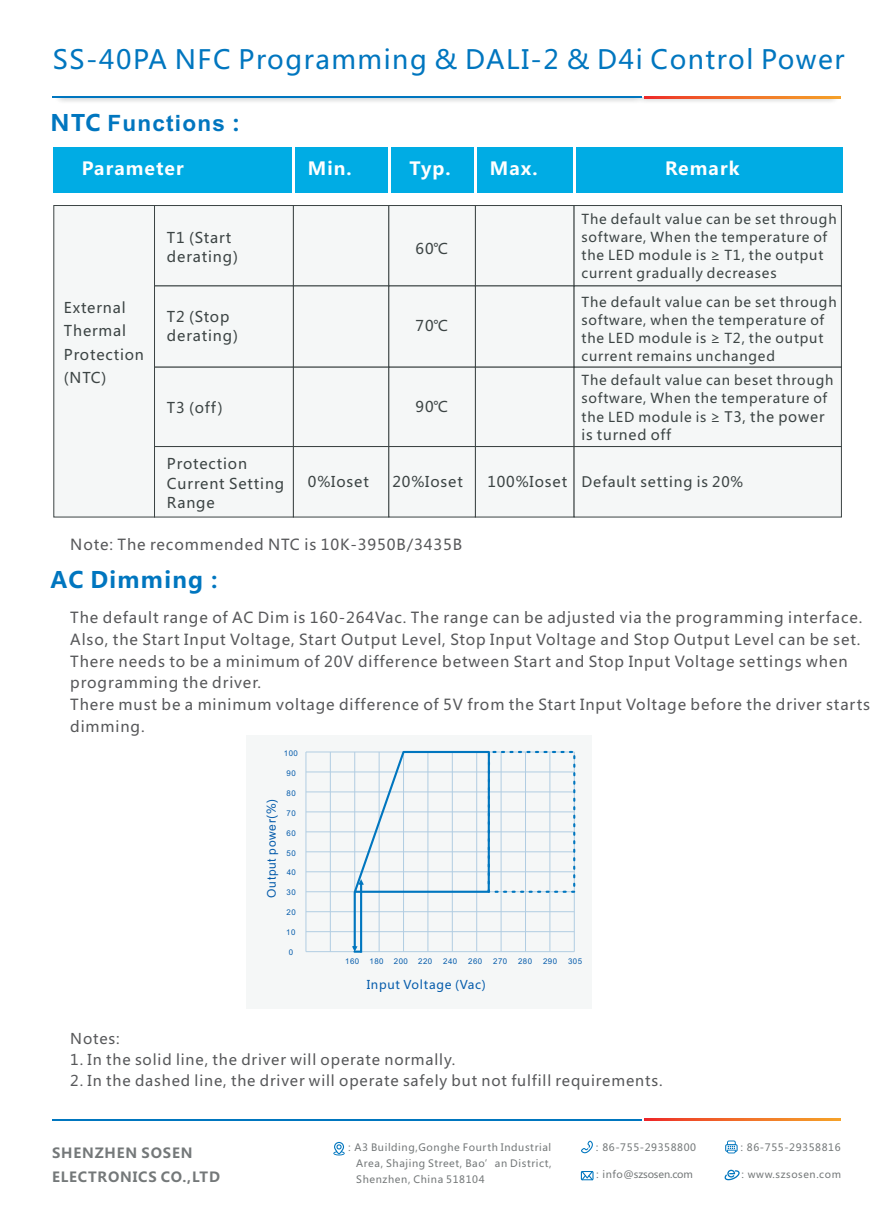
<style>
.page{position:relative;width:893px;height:1212px;background:#fff}
.page>*{position:absolute;margin:0;border:0;box-sizing:border-box;transform-origin:0 0}
.t1{font:26.25px "Microsoft Ya Hei";letter-spacing:.06em;color:#0076bf}
.t2{font:700 22.5px "Arial";letter-spacing:.055em;color:#0076bf}
.t3{font:700 22.5px "Microsoft Ya Hei";letter-spacing:.06em;color:#0076bf}
.t4{font:700 18px "Microsoft Ya Hei";letter-spacing:.06em;color:#fff}
.t5{font:15px/21.8px "Microsoft Ya Hei";letter-spacing:.06em;color:#57585a}
.t6{font:14.7px/19.4px "Microsoft Ya Hei";letter-spacing:.06em;color:#3c4444}
.t7{font:14.7px "Microsoft Ya Hei";letter-spacing:.06em;color:#57585a}
.t8{font:14.25px "Microsoft Ya Hei";letter-spacing:.06em;color:#3c4444}
.t9{font:700 13.8px/24px "Microsoft Ya Hei";letter-spacing:.06em;color:#747879}
.t10{font:13.5px/17.9px "Microsoft Ya Hei";letter-spacing:.06em;color:#3c4444}
.t11{font:12px "Microsoft Ya Hei";letter-spacing:.06em;color:#075dac}
.t12{font:12px "Arial";letter-spacing:.055em;color:#075dac}
.t13{font:10.05px/15.9px "Microsoft Ya Hei";letter-spacing:.06em;color:#747879;text-align:justify}
.t14{font:10.05px "Microsoft Ya Hei";letter-spacing:-.015em;color:#747879}
.t15{font:9.9px "Microsoft Ya Hei";letter-spacing:.06em;color:#747879}
.t16{font:7.95px "Arial";letter-spacing:.055em;color:#075dac}
.s1{font-family:"Microsoft Ya Hei"}
.s2{font-size:14.25px}
</style>
<div class="page">
<img style="left:58px;top:98px;width:782px;height:4px">
<hr style="left:53px;top:97px;width:589px;height:1px;background:#0076bf">
<svg style="left:644px;top:97px;width:196px;height:1px"></svg>
<svg style="left:333px;top:1142px;width:12px;height:13px"></svg>
<svg style="left:581px;top:1140px;width:12px;height:13px"></svg>
<svg style="left:725px;top:1140px;width:13px;height:13px"></svg>
<svg style="left:724px;top:1170px;width:16px;height:10px"></svg>
<svg style="left:581px;top:1171px;width:12px;height:9px"></svg>
<hr style="left:53px;top:1119px;width:589px;height:1px;background:#0076bf">
<svg style="left:644px;top:1119px;width:196px;height:1px"></svg>
<div style="left:53px;top:147px;width:789px;height:45px;background:#00ace4"></div>
<hr style="left:388px;top:144px;width:2px;height:60px;background:#fff">
<hr style="left:474px;top:145px;width:2px;height:60px;background:#fff">
<hr style="left:573px;top:145px;width:2px;height:60px;background:#fff">
<hr style="left:293px;top:144px;width:2px;height:59px;background:#fff">
<div style="left:53px;top:205px;width:102px;height:312px;background:#f5f7f7;border:1px solid #3c4444"></div>
<div style="left:154px;top:205px;width:140px;height:81px;background:#f5f7f7;border:1px solid #3c4444"></div>
<div style="left:475px;top:205px;width:99px;height:81px;background:#f5f7f7;border:1px solid #3c4444"></div>
<div style="left:574px;top:205px;width:268px;height:81px;background:#f5f7f7;border:1px solid #3c4444"></div>
<div style="left:154px;top:285px;width:140px;height:83px;background:#f5f7f7;border:1px solid #3c4444"></div>
<div style="left:475px;top:285px;width:99px;height:83px;background:#f5f7f7;border:1px solid #3c4444"></div>
<div style="left:574px;top:285px;width:268px;height:83px;background:#f5f7f7;border:1px solid #3c4444"></div>
<div style="left:293px;top:205px;width:96px;height:81px;background:#f5f7f7;border:1px solid #3c4444"></div>
<div style="left:388px;top:205px;width:88px;height:81px;background:#f5f7f7;border:1px solid #3c4444"></div>
<div style="left:293px;top:285px;width:96px;height:83px;background:#f5f7f7;border:1px solid #3c4444"></div>
<div style="left:388px;top:285px;width:88px;height:83px;background:#f5f7f7;border:1px solid #3c4444"></div>
<div style="left:154px;top:446px;width:140px;height:71px;background:#f5f7f7"></div>
<div style="left:475px;top:446px;width:99px;height:71px;background:#f5f7f7"></div>
<div style="left:574px;top:446px;width:268px;height:71px;background:#f5f7f7"></div>
<div style="left:293px;top:446px;width:96px;height:71px;background:#f5f7f7"></div>
<div style="left:388px;top:446px;width:88px;height:71px;background:#f5f7f7;border:1px solid #3c4444"></div>
<div style="left:154px;top:367px;width:140px;height:80px;background:#f5f7f7;border:1px solid #3c4444"></div>
<div style="left:475px;top:367px;width:99px;height:80px;background:#f5f7f7;border:1px solid #3c4444"></div>
<div style="left:574px;top:367px;width:268px;height:80px;background:#f5f7f7;border:1px solid #3c4444"></div>
<div style="left:293px;top:367px;width:96px;height:80px;background:#f5f7f7;border:1px solid #3c4444"></div>
<div style="left:388px;top:367px;width:88px;height:80px;background:#f5f7f7;border:1px solid #3c4444"></div>
<div style="left:246px;top:735px;width:345px;height:274px;background:#f5f7f7"></div>
<svg style="left:305px;top:750px;width:271px;height:203px"></svg>
<h1 class="t1" style="left:53px;top:48px;width:793px">SS-40PA NFC Programming &amp; DALI-2 &amp; D4i Control Power</h1>
<h2 class="t2" style="left:51px;top:115px;width:198px"><span class="s1">NTC</span> Functions<span class="s1">：</span></h2>
<p class="t4" style="left:82px;top:160px;width:103px">Parameter</p>
<p class="t4" style="left:308px;top:160px;width:45px">Min.</p>
<p class="t4" style="left:410px;top:160px;width:43px">Typ.</p>
<p class="t4" style="left:490px;top:160px;width:49px">Max.</p>
<p class="t4" style="left:665px;top:160px;width:76px">Remark</p>
<p class="t6" style="left:64px;top:297px;width:82px;line-height:23.2px">External<br>Thermal<br>Protection (NTC)</p>
<p class="t6" style="left:167px;top:229px;width:72px">T1 (Start derating)</p>
<p class="t6" style="left:416px;top:240px;width:34px">60℃</p>
<p class="t6" style="left:167px;top:308px;width:72px">T2 (Stop derating)</p>
<p class="t6" style="left:416px;top:318px;width:34px">70℃</p>
<p class="t6" style="left:167px;top:399px;width:57px">T3 (off)</p>
<p class="t6" style="left:416px;top:398px;width:34px">90℃</p>
<p class="t10" style="left:581px;top:211px;width:257px">The default value can be set through software, When the temperature of the LED module is ≥ T1, the output current gradually decreases</p>
<p class="t10" style="left:581px;top:295px;width:257px">The default value can be set through software, when the temperature of the LED module is ≥ T2, the output current remains unchanged</p>
<p class="t10" style="left:581px;top:372px;width:254px">The default value can beset through software, When the temperature of the LED module is ≥ <span class="s2">T3, the power</span></p>
<p class="t8" style="left:581px;top:429px;width:91px">is turned off</p>
<p class="t6" style="left:167px;top:456px;width:119px">Protection<br>Current Setting<br>Range</p>
<p class="t6" style="left:308px;top:473px;width:62px">0%Ioset</p>
<p class="t6" style="left:392px;top:473px;width:72px">20%Ioset</p>
<p class="t8" style="left:581px;top:476px;width:163px">Default setting is 20%</p>
<p class="t6" style="left:487px;top:473px;width:81px">100%Ioset</p>
<p class="t5" style="left:70px;top:534px;width:394px">Note: The recommended NTC is 10K-3950B/3435B</p>
<h2 class="t3" style="left:51px;top:570px;width:177px">AC Dimming：</h2>
<p class="t5" style="left:70px;top:608px;width:801px">The default range of AC Dim is 160-264Vac. The range can be adjusted via the programming interface.<br>Also, the Start Input Voltage, Start Output Level, Stop Input Voltage and Stop Output Level can be set.<br>There needs to be a minimum of 20V difference between Start and Stop Input Voltage settings when programming the driver.<br>There must be a minimum voltage difference of 5V from the Start Input Voltage before the driver starts dimming.</p>
<p class="t16" style="left:284px;top:750px;width:16px">100</p>
<p class="t16" style="left:287px;top:770px;width:11px">90</p>
<p class="t16" style="left:287px;top:790px;width:11px">80</p>
<p class="t16" style="left:287px;top:810px;width:11px">70</p>
<p class="t16" style="left:287px;top:830px;width:11px">60</p>
<p class="t16" style="left:287px;top:850px;width:11px">50</p>
<p class="t16" style="left:287px;top:869px;width:11px">40</p>
<p class="t16" style="left:287px;top:889px;width:11px">30</p>
<p class="t16" style="left:287px;top:909px;width:11px">20</p>
<p class="t16" style="left:286px;top:929px;width:11px">10</p>
<p class="t16" style="left:289px;top:949px;width:6px">0</p>
<p class="t12" style="left:267px;top:897px;width:101px;rotate:-90deg">Output power<span class="s1">(%)</span></p>
<p class="t16" style="left:345px;top:958px;width:16px">160</p>
<p class="t16" style="left:369px;top:958px;width:16px">180</p>
<p class="t16" style="left:394px;top:958px;width:16px">200</p>
<p class="t16" style="left:418px;top:958px;width:16px">220</p>
<p class="t16" style="left:443px;top:958px;width:16px">240</p>
<p class="t16" style="left:468px;top:958px;width:16px">260</p>
<p class="t16" style="left:493px;top:958px;width:16px">270</p>
<p class="t16" style="left:518px;top:958px;width:16px">280</p>
<p class="t16" style="left:543px;top:958px;width:16px">290</p>
<p class="t16" style="left:568px;top:958px;width:16px">305</p>
<p class="t11" style="left:367px;top:979px;width:121px">Input Voltage (Vac)</p>
<p class="t7" style="left:70px;top:1032px;width:51px">Notes:</p>
<p class="t7" style="left:70px;top:1053px;width:386px">1. In the solid line, the driver will operate normally.</p>
<p class="t7" style="left:70px;top:1074px;width:594px">2. In the dashed line, the driver will operate safely but not fulfill requirements.</p>
<p class="t9" style="left:52px;top:1142px;width:169px">SHENZHEN SOSEN<br>ELECTRONICS CO.,LTD</p>
<p class="t13" style="left:356px;top:1140px;width:197px;text-indent:-12px">：A3 Building,Gonghe Fourth Industrial Area, Shajing Street, Bao’an District, Shenzhen, China 518104</p>
<p class="t13" style="left:592px;top:1140px;width:105px">：86-755-29358800</p>
<p class="t13" style="left:737px;top:1140px;width:105px">：86-755-29358816</p>
<p class="t14" style="left:592px;top:1170px;width:102px">：info@szsosen.com</p>
<p class="t15" style="left:738px;top:1170px;width:105px">：www.szsosen.com</p>
</div>
